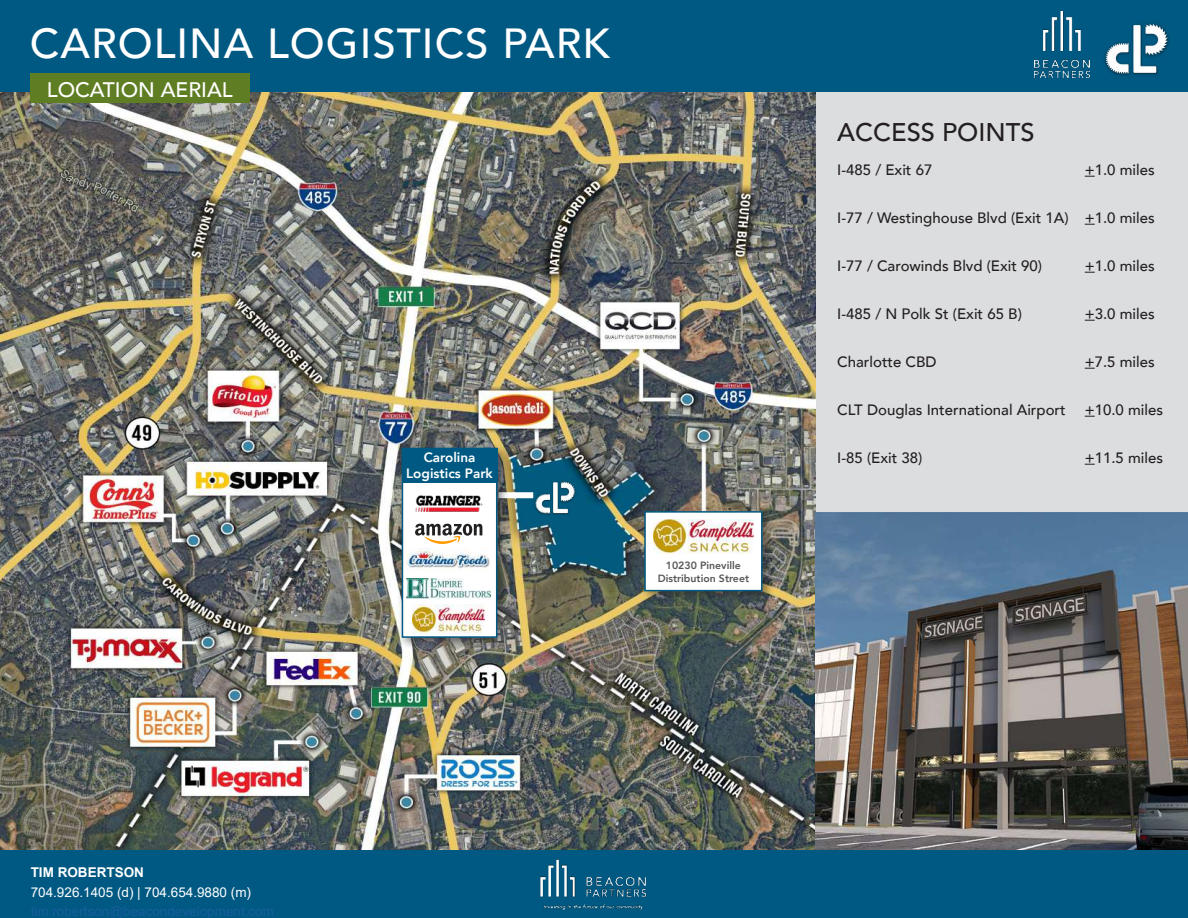
<style>
.page{position:relative;width:1188px;height:918px;background:#fff}
.page>*{position:absolute;margin:0;border:0;box-sizing:border-box;transform-origin:0 0}
.t1{font:500 42px "Avenir";letter-spacing:.025em;color:#fff}
.t2{font:500 25.5px "Avenir";color:#231f20}
.t3{font:500 21px "Avenir";color:#fff}
.t4{font:500 15px "Avenir";color:#231f20}
.t5{font:13.5px "Arial";color:#175d9e}
.t6{font:13.5px "Arial";color:#fff}
.t7{font:800 13.5px/16.2px "Avenir";color:#fff;text-align:center}
.t8{font:700 13.5px "Arial";color:#fff}
.t9{font:800 10.5px/12.6px "Avenir";color:#57585a;text-align:center}
</style>
<div class="page">
<div style="left:815px;top:87px;width:373px;height:762px;background:#dcdddf"></div>
<img style="left:0;top:92px;width:815px;height:758px">
<div style="left:0;top:0;width:1188px;height:92px;background:#005982"></div>
<img style="left:1104px;top:23px;width:66px;height:53px">
<img style="left:1035px;top:12px;width:55px;height:66px">
<div style="left:30px;top:74px;width:220px;height:29px;background:#5f7e23"></div>
<img style="left:534px;top:480px;width:44px;height:36px">
<div style="left:498px;top:492px;width:35px;height:6px;background:#fff"></div>
<div style="left:397px;top:443px;width:113px;height:207px;background:#231f20;opacity:.5"></div>
<div style="left:402px;top:448px;width:95px;height:190px;background:#fff;border:2px solid #005982"></div>
<div style="left:402px;top:448px;width:95px;height:35px;background:#005982"></div>
<img style="left:415px;top:496px;width:67px;height:16px">
<svg style="left:415px;top:524px;width:67px;height:20px"></svg>
<img style="left:407px;top:549px;width:83px;height:20px">
<img style="left:407px;top:579px;width:84px;height:19px">
<img style="left:412px;top:605px;width:72px;height:29px">
<div style="left:640px;top:507px;width:134px;height:96px;background:#231f20;opacity:.5"></div>
<div style="left:644px;top:511px;width:119px;height:80px;background:#fff;border:2px solid #005982"></div>
<img style="left:654px;top:519px;width:99px;height:35px">
<img style="left:815px;top:513px;width:373px;height:337px">
<div style="left:0;top:850px;width:1188px;height:68px;background:#005982"></div>
<img style="left:540px;top:859px;width:107px;height:51px">
<h1 class="t1" style="left:30px;top:7px;width:582px">CAROLINA LOGISTICS PARK</h1>
<h3 class="t3" style="left:47px;top:72px;width:187px">LOCATION AERIAL</h3>
<p class="t7" style="left:406px;top:449px;width:88px">Carolina<br>Logistics Park</p>
<p class="t9" style="left:658px;top:559px;width:93px">10230 Pineville<br>Distribution Street</p>
<h2 class="t2" style="left:837px;top:110px;width:199px">ACCESS POINTS</h2>
<p class="t4" style="left:837px;top:157px;width:97px">I-485 / Exit 67</p>
<p class="t4" style="left:837px;top:205px;width:233px">I-77 / Westinghouse Blvd (Exit 1A)</p>
<p class="t4" style="left:837px;top:253px;width:206px">I-77 / Carowinds Blvd (Exit 90)</p>
<p class="t4" style="left:837px;top:301px;width:186px">I-485 / N Polk St (Exit 65 B)</p>
<p class="t4" style="left:837px;top:349px;width:101px">Charlotte CBD</p>
<p class="t4" style="left:837px;top:397px;width:230px">CLT Douglas International Airport</p>
<p class="t4" style="left:837px;top:445px;width:87px">I-85 (Exit 38)</p>
<p class="t4" style="left:1085px;top:157px;width:71px">+1.0 miles</p>
<p class="t4" style="left:1085px;top:205px;width:71px">+1.0 miles</p>
<p class="t4" style="left:1085px;top:253px;width:71px">+1.0 miles</p>
<p class="t4" style="left:1085px;top:301px;width:71px">+3.0 miles</p>
<p class="t4" style="left:1085px;top:349px;width:71px">+7.5 miles</p>
<p class="t4" style="left:1085px;top:397px;width:80px">+10.0 miles</p>
<p class="t4" style="left:1085px;top:445px;width:80px">+11.5 miles</p>
<p class="t8" style="left:31px;top:863px;width:115px">TIM ROBERTSON</p>
<p class="t6" style="left:31px;top:883px;width:222px">704.926.1405 (d) | 704.654.9880 (m)</p>
<p class="t5" style="left:31px;top:902px;width:245px">tim.robertson@beacondevelopment.com</p>
</div>
